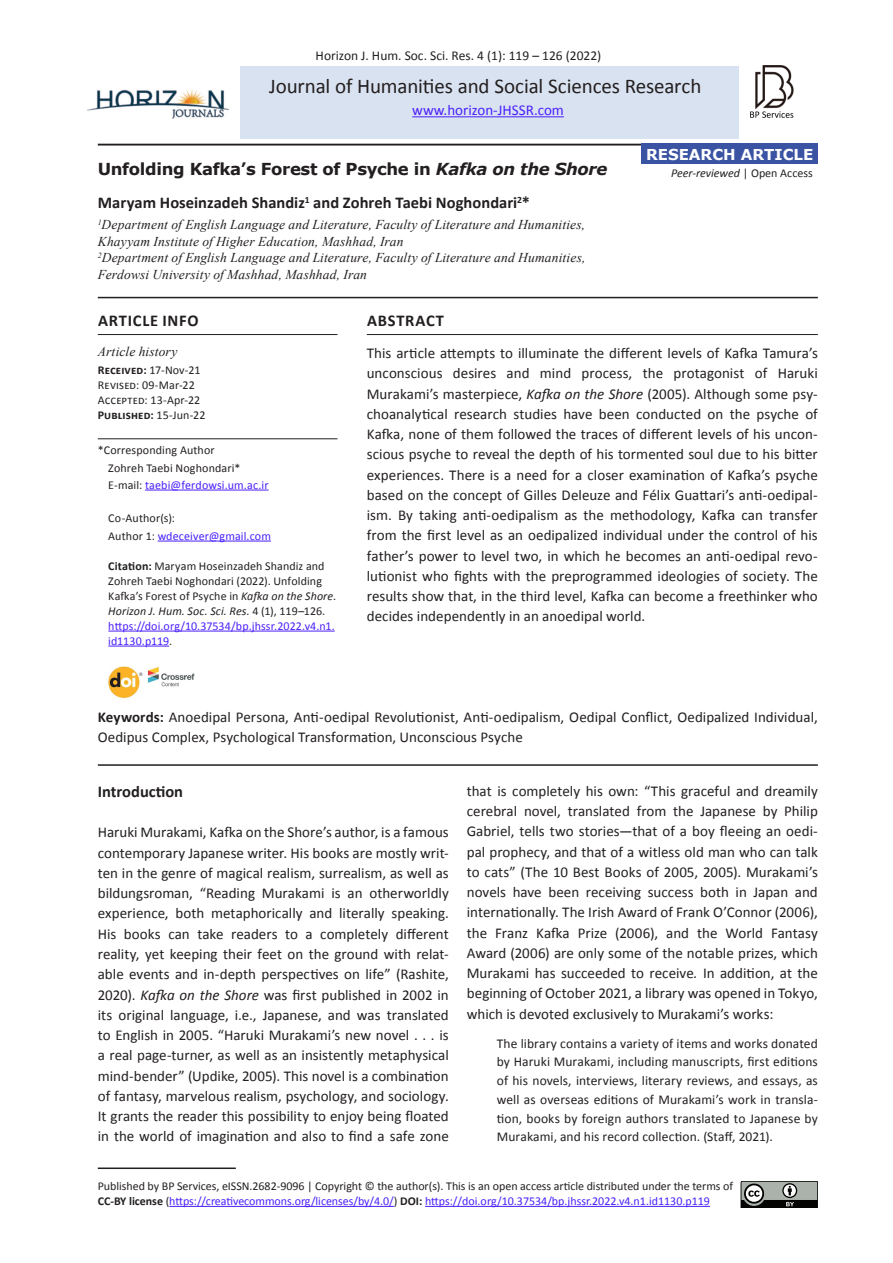
<style>
.page{position:relative;width:893px;height:1263px;background:#fff}
.page>*{position:absolute;margin:0;border:0;box-sizing:border-box;transform-origin:0 0}
.t1{font:21px "Calibri";letter-spacing:-.01em;color:#231f20}
.t2{font:700 16.5px "Calibri";color:#231f20}
.t3{font:700 16.5px "Verdana";letter-spacing:-.02em;color:#231f20}
.t4{font:700 16.5px "Calibri";letter-spacing:.04em;color:#231f20}
.t5{font:700 16.5px "Calibri";letter-spacing:.045em;color:#231f20}
.t6{font:15px/20.2px "Calibri";color:#231f20;text-align:justify}
.t7{font:15px "Calibri";color:#4a1ffd}
.t8{font:700 15px "Verdana";color:#fff}
.t9{font:13.5px/18.8px "Calibri";letter-spacing:.005em;color:#231f20;text-align:justify}
.t10{font:italic 13.5px/16.5px "Times New Roman";letter-spacing:.01em;color:#231f20}
.t11{font:12px/15px "Calibri";letter-spacing:.005em;color:#231f20}
.t12{font:12px "Calibri";letter-spacing:.01em;color:#4a1ffd}
.t13{font:italic 12px "Calibri";color:#231f20}
.s1{font-style:italic}
.s2{font-weight:700}
.s3{color:#231f20}
.s4{color:#4a1ffd}
.s5{font-style:normal}
</style>
<div class="page">
<img style="left:88px;top:90px;width:141px;height:29px">
<img style="left:750px;top:66px;width:43px;height:51px">
<hr style="left:98px;top:144px;width:720px;height:2px;background:#231f20">
<hr style="left:98px;top:1167px;width:138px;height:2px;background:#231f20">
<hr style="left:169px;top:1206px;width:225px;height:1px;background:#4a1ffd">
<hr style="left:425px;top:1206px;width:285px;height:1px;background:#4a1ffd">
<div style="left:240px;top:66px;width:499px;height:72px;background:#d9e2f0"></div>
<hr style="left:412px;top:116px;width:152px;height:1px;background:#4a1ffd">
<hr style="left:98px;top:297px;width:720px;height:1px;background:#231f20">
<hr style="left:98px;top:334px;width:239px;height:1px;background:#231f20">
<hr style="left:98px;top:438px;width:239px;height:1px;background:#231f20">
<hr style="left:145px;top:490px;width:124px;height:1px;background:#4a1ffd">
<hr style="left:158px;top:541px;width:113px;height:1px;background:#4a1ffd">
<hr style="left:108px;top:631px;width:227px;height:1px;background:#4a1ffd">
<hr style="left:108px;top:646px;width:61px;height:1px;background:#4a1ffd">
<svg style="left:741px;top:1181px;width:77px;height:27px;background:#737773"></svg>
<hr style="left:367px;top:334px;width:451px;height:1px;background:#231f20">
<div style="left:642px;top:144px;width:176px;height:20px;background:#3a53a3"></div>
<hr style="left:98px;top:764px;width:720px;height:2px;background:#231f20">
<img style="left:108px;top:666px;width:87px;height:32px">
<p class="t9" style="left:316px;top:46px;width:287px">Horizon J. Hum. Soc. Sci. Res. 4 (1): 119 – 126 (2022)</p>
<h1 class="t1" style="left:269px;top:73px;width:434px">Journal of Humanities and Social Sciences Research</h1>
<p class="t7" style="left:412px;top:101px;width:153px">www.horizon-JHSSR.com</p>
<p class="t8" style="left:646px;top:144px;width:169px">RESEARCH ARTICLE</p>
<p class="t3" style="left:98px;top:157px;width:511px">Unfolding Kafka’s Forest of Psyche in <span class="s1">Kafka on the Shore</span></p>
<p class="t2" style="left:98px;top:192px;width:434px">Maryam Hoseinzadeh Shandiz<sup>1</sup> and Zohreh Taebi Noghondari<sup>2</sup>*</p>
<p class="t10" style="left:98px;top:216px;width:489px"><sup>1</sup>Department of English Language and Literature, Faculty of Literature and Humanities, Khayyam Institute of Higher Education, Mashhad, Iran<br><sup>2</sup>Department of English Language and Literature, Faculty of Literature and Humanities, Ferdowsi University of Mashhad, Mashhad, Iran</p>
<p class="t4" style="left:98px;top:310px;width:102px">ARTICLE INFO</p>
<p class="t10" style="left:98px;top:343px;width:81px">Article history</p>
<p class="t11" style="left:98px;top:362px;width:109px"><span class="s2">Received:</span> 17-Nov-21<br>Revised: 09-Mar-22<br>Accepted: 13-Apr-22<br><span class="s2">Published:</span> 15-Jun-22</p>
<p class="t11" style="left:108px;top:441px;width:134px;line-height:18px;text-indent:-10px">*Corresponding Author<br>Zohreh Taebi Noghondari*</p>
<p class="t12" style="left:108px;top:477px;width:162px"><span class="s3">E-mail:</span> taebi@ferdowsi.um.ac.ir</p>
<p class="t11" style="left:108px;top:509px;width:164px;line-height:18px">Co-Author(s):<br>Author 1: <span class="s4">wdeceiver@gmail.com</span></p>
<p class="t11" style="left:108px;top:558px;width:229px"><span class="s2">Citation:</span> Maryam Hoseinzadeh Shandiz and Zohreh Taebi Noghondari (2022). Unfolding Kafka’s Forest of Psyche in <span class="s1">Kafka on the Shore</span>.<br><span class="s1">Horizon J. Hum. Soc. Sci. Res.</span> 4 (1), 119–126. <span class="s4">https://doi.org/10.37534/bp.jhssr.2022.v4.n1. id1130.p119</span>.</p>
<p class="t13" style="left:671px;top:164px;width:143px">Peer-reviewed <span class="s5">| Open Access</span></p>
<p class="t5" style="left:367px;top:310px;width:78px">ABSTRACT</p>
<p class="t6" style="left:367px;top:343px;width:453px">This article attempts to illuminate the different levels of Kafka Tamura’s unconscious desires and mind process, the protagonist of Haruki Murakami’s masterpiece, <span class="s1">Kafka on the Shore</span> (2005). Although some psy&shy;choanalytical research studies have been conducted on the psyche of Kafka, none of them followed the traces of different levels of his uncon&shy;scious psyche to reveal the depth of his tormented soul due to his bitter experiences. There is a need for a closer examination of Kafka’s psyche based on the concept of Gilles Deleuze and Félix Guattari’s anti-oedipal&shy;ism. By taking anti-oedipalism as the methodology, Kafka can transfer from the first level as an oedipalized individual under the control of his father’s power to level two, in which he becomes an anti-oedipal revo&shy;lutionist who fights with the preprogrammed ideologies of society. The results show that, in the third level, Kafka can become a freethinker who decides independently in an anoedipal world.</p>
<p class="t6" style="left:98px;top:706px;width:721px"><span class="s2">Keywords:</span> Anoedipal Persona, Anti-oedipal Revolutionist, Anti-oedipalism, Oedipal Conflict, Oedipalized Individual,<br>Oedipus Complex, Psychological Transformation, Unconscious Psyche</p>
<p class="t2" style="left:98px;top:781px;width:87px">Introduction</p>
<p class="t6" style="left:98px;top:822px;width:353px">Haruki Murakami, Kafka on the Shore’s author, is a famous contemporary Japanese writer. His books are mostly writ&shy;ten in the genre of magical realism, surrealism, as well as bildungsroman, “Reading Murakami is an otherworldly experience, both metaphorically and literally speaking.<br>His books can take readers to a completely different reality, yet keeping their feet on the ground with relat&shy;able events and in-depth perspectives on life” (Rashite, 2020). <span class="s1">Kafka on the Shore</span> was first published in 2002 in its original language, i.e., Japanese, and was translated to English in 2005. “Haruki Murakami’s new novel . . . is a real page-turner, as well as an insistently metaphysical mind-bender” (Updike, 2005). This novel is a combination of fantasy, marvelous realism, psychology, and sociology.<br>It grants the reader this possibility to enjoy being floated in the world of imagination and also to find a safe zone</p>
<p class="t6" style="left:467px;top:781px;width:353px">that is completely his own: “This graceful and dreamily cerebral novel, translated from the Japanese by Philip Gabriel, tells two stories—that of a boy fleeing an oedi&shy;pal prophecy, and that of a witless old man who can talk to cats” (The 10 Best Books of 2005, 2005). Murakami’s novels have been receiving success both in Japan and internationally. The Irish Award of Frank O’Connor (2006), the Franz Kafka Prize (2006), and the World Fantasy Award (2006) are only some of the notable prizes, which Murakami has succeeded to receive<span class="s1">.</span> In addition, at the beginning of October 2021, a library was opened in Tokyo, which is devoted exclusively to Murakami’s works:</p>
<p class="t9" style="left:497px;top:1034px;width:323px">The library contains a variety of items and works donated by Haruki Murakami, including manuscripts, first editions of his novels, interviews, literary reviews, and essays, as well as overseas editions of Murakami’s work in transla&shy;tion, books by foreign authors translated to Japanese by Murakami, and his record collection. (Staff, 2021).</p>
<p class="t11" style="left:98px;top:1178px;width:637px">Published by BP Services, eISSN.2682-9096 | Copyright © the author(s). This is an open access article distributed under the terms of<br><span class="s2">CC-BY license</span> (<span class="s4">https://creativecommons.org/licenses/by/4.0/</span>) <span class="s2">DOI:</span> <span class="s4">https://doi.org/10.37534/bp.jhssr.2022.v4.n1.id1130.p119</span></p>
</div>
